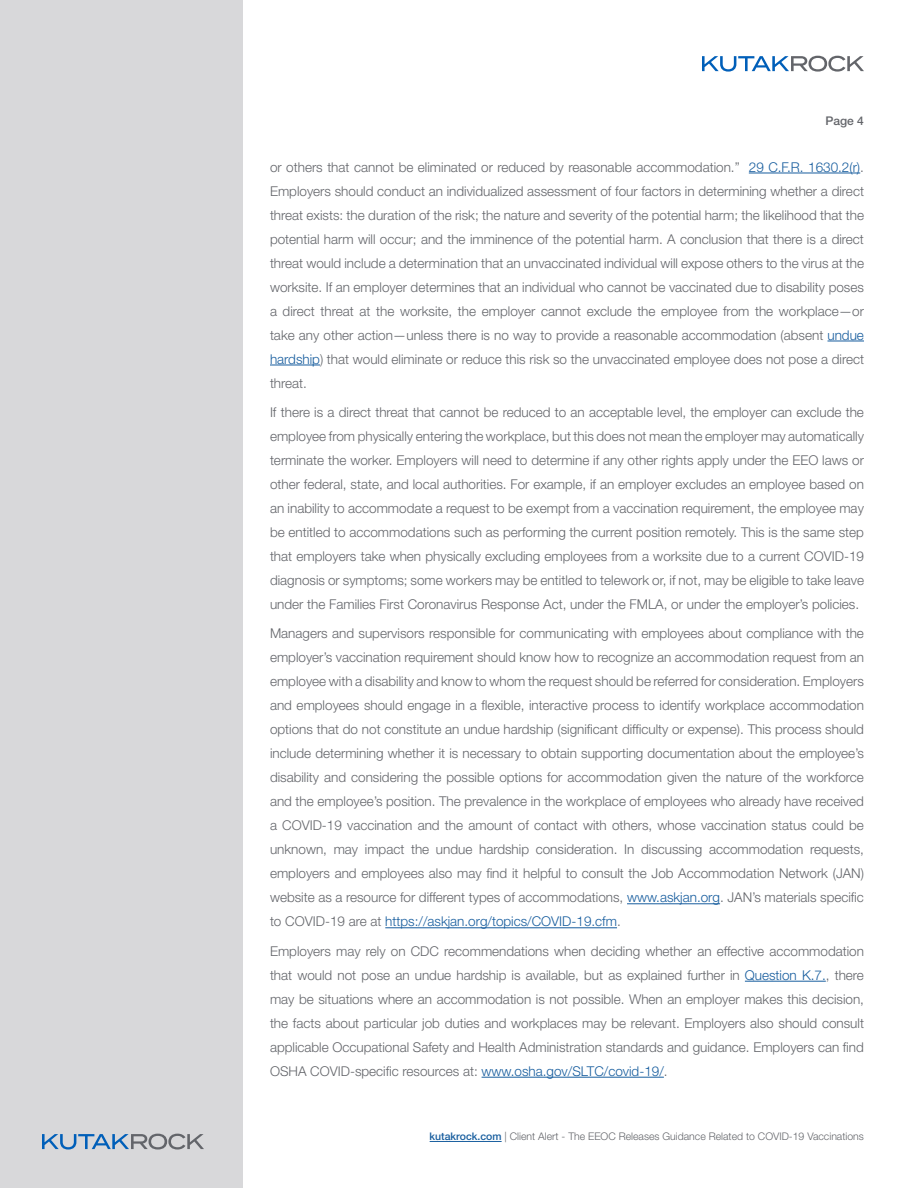
<style>
.page{position:relative;width:918px;height:1188px;background:#fff}
.page>*{position:absolute;margin:0;border:0;box-sizing:border-box;transform-origin:0 0}
.t1{font:300 13.5px/24px "Helvetica Neue LT Std";color:#63656a;text-align:justify}
.t2{font:500 12px "Helvetica Neue LT Std";color:#63656a}
.t3{font:300 10.5px "Helvetica Neue LT Std";color:#63656a}
.s1{color:#175d9e}
.s2{font-weight:500;color:#175d9e}
</style>
<div class="page">
<div style="left:0;top:0;width:243px;height:1188px;background:#d8d8da"></div>
<svg style="left:702px;top:56px;width:162px;height:16px"></svg>
<hr style="left:430px;top:1141px;width:72px;height:1px;background:#175d9e">
<hr style="left:749px;top:173px;width:111px;height:1px;background:#175d9e">
<hr style="left:827px;top:341px;width:37px;height:1px;background:#175d9e">
<hr style="left:270px;top:365px;width:50px;height:1px;background:#175d9e">
<hr style="left:627px;top:903px;width:93px;height:1px;background:#175d9e">
<hr style="left:385px;top:927px;width:232px;height:1px;background:#175d9e">
<hr style="left:745px;top:981px;width:81px;height:1px;background:#175d9e">
<hr style="left:482px;top:1077px;width:182px;height:1px;background:#175d9e">
<svg style="left:42px;top:1134px;width:162px;height:16px"></svg>
<p class="t2" style="left:826px;top:113px;width:40px">Page 4</p>
<p class="t1" style="left:270px;top:155px;width:596px">or others that cannot be eliminated or reduced by reasonable accommodation.” <span class="s1">29 C.F.R. 1630.2(r)</span>.<br>Employers should conduct an individualized assessment of four factors in determining whether a direct threat exists: the duration of the risk; the nature and severity of the potential harm; the likelihood that the potential harm will occur; and the imminence of the potential harm. A conclusion that there is a direct threat would include a determination that an unvaccinated individual will expose others to the virus at the worksite. If an employer determines that an individual who cannot be vaccinated due to disability poses a direct threat at the worksite, the employer cannot exclude the employee from the workplace—or take any other action—unless there is no way to provide a reasonable accommodation (absent <span class="s1">undue hardship</span>) that would eliminate or reduce this risk so the unvaccinated employee does not pose a direct threat.</p>
<p class="t1" style="left:270px;top:400px;width:596px">If there is a direct threat that cannot be reduced to an acceptable level, the employer can exclude the employee from physically entering the workplace, but this does not mean the employer may automatically terminate the worker. Employers will need to determine if any other rights apply under the EEO laws or other federal, state, and local authorities. For example, if an employer excludes an employee based on an inability to accommodate a request to be exempt from a vaccination requirement, the employee may be entitled to accommodations such as performing the current position remotely. This is the same step that employers take when physically excluding employees from a worksite due to a current COVID-19 diagnosis or symptoms; some workers may be entitled to telework or, if not, may be eligible to take leave under the Families First Coronavirus Response Act, under the FMLA, or under the employer’s policies.</p>
<p class="t1" style="left:270px;top:621px;width:596px">Managers and supervisors responsible for communicating with employees about compliance with the employer’s vaccination requirement should know how to recognize an accommodation request from an employee with a disability and know to whom the request should be referred for consideration. Employers and employees should engage in a flexible, interactive process to identify workplace accommodation options that do not constitute an undue hardship (significant difficulty or expense). This process should include determining whether it is necessary to obtain supporting documentation about the employee’s disability and considering the possible options for accommodation given the nature of the workforce and the employee’s position. The prevalence in the workplace of employees who already have received a COVID-19 vaccination and the amount of contact with others, whose vaccination status could be unknown, may impact the undue hardship consideration. In discussing accommodation requests, employers and employees also may find it helpful to consult the Job Accommodation Network (JAN) website as a resource for different types of accommodations, <span class="s1">www.askjan.org</span>. JAN’s materials specific to COVID-19 are at <span class="s1">https://askjan.org/topics/COVID-19.cfm</span>.</p>
<p class="t1" style="left:270px;top:939px;width:596px">Employers may rely on CDC recommendations when deciding whether an effective accommodation that would not pose an undue hardship is available, but as explained further in <span class="s1">Question K.7.</span>, there may be situations where an accommodation is not possible. When an employer makes this decision, the facts about particular job duties and workplaces may be relevant. Employers also should consult applicable Occupational Safety and Health Administration standards and guidance. Employers can find OSHA COVID-specific resources at: <span class="s1">www.osha.gov/SLTC/covid-19/</span>.</p>
<p class="t3" style="left:430px;top:1130px;width:436px"><span class="s2">kutakrock.com</span> | Client Alert - The EEOC Releases Guidance Related to COVID-19 Vaccinations</p>
</div>
